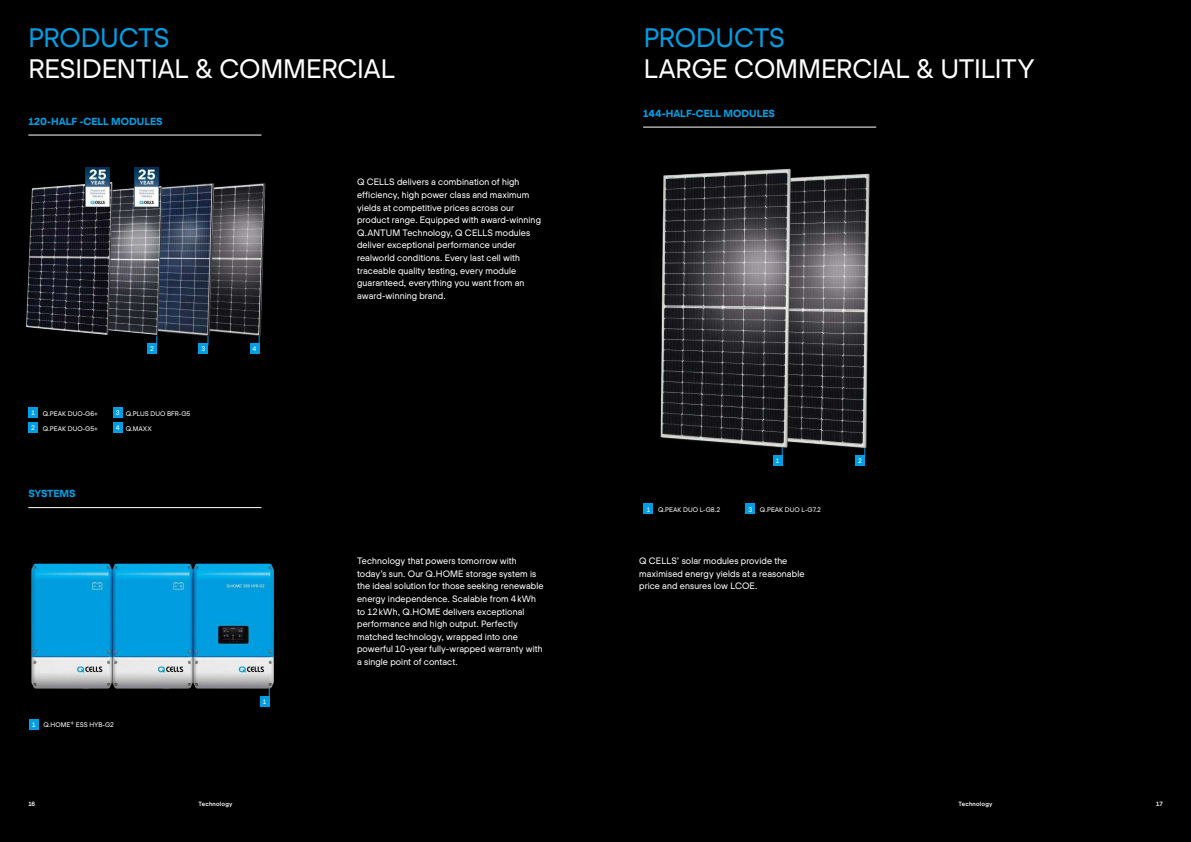
<style>
.page{position:relative;width:1191px;height:842px;background:#000}
.page>*{position:absolute;margin:0;border:0;box-sizing:border-box;transform-origin:0 0}
.t1{font:26px "Actual R";letter-spacing:-.01em;color:#fff}
.t2{font:26px "Actual R";letter-spacing:-.015em;color:#009fe3}
.t3{font:10px "Actual B";color:#009fe3}
.t4{font:9px/12.6px "Actual R";letter-spacing:.01em;color:#fff}
.t5{font:6.5px "Actual R";color:#fff}
.t6{font:6px "Actual M";letter-spacing:.025em;color:#fff}
</style>
<div class="page">
<img style="left:228px;top:183px;width:38px;height:156px">
<hr style="left:28px;top:135px;width:233px;height:1px;background:#fff">
<img style="left:31px;top:563px;width:243px;height:133px">
<hr style="left:28px;top:507px;width:233px;height:1px;background:#fff">
<div style="left:28px;top:408px;width:10px;height:10px;background:#009fe3"></div>
<div style="left:28px;top:407px;width:10px;height:10px;background:#009fe3"></div>
<div style="left:28px;top:423px;width:10px;height:10px;background:#009fe3"></div>
<div style="left:28px;top:422px;width:10px;height:10px;background:#009fe3"></div>
<div style="left:113px;top:408px;width:10px;height:10px;background:#009fe3"></div>
<div style="left:113px;top:407px;width:10px;height:10px;background:#009fe3"></div>
<div style="left:198px;top:344px;width:10px;height:10px;background:#009fe3"></div>
<div style="left:198px;top:343px;width:10px;height:10px;background:#009fe3"></div>
<div style="left:147px;top:344px;width:10px;height:10px;background:#009fe3"></div>
<div style="left:147px;top:343px;width:10px;height:10px;background:#009fe3"></div>
<div style="left:260px;top:697px;width:9px;height:9px;background:#009fe3"></div>
<div style="left:260px;top:696px;width:9px;height:9px;background:#009fe3"></div>
<img style="left:115px;top:176px;width:113px;height:163px">
<img style="left:109px;top:186px;width:51px;height:5px">
<img style="left:48px;top:182px;width:62px;height:5px">
<img style="left:135px;top:168px;width:23px;height:39px">
<img style="left:86px;top:168px;width:23px;height:39px">
<div style="left:250px;top:344px;width:9px;height:10px;background:#009fe3"></div>
<div style="left:250px;top:343px;width:9px;height:10px;background:#009fe3"></div>
<div style="left:113px;top:423px;width:10px;height:10px;background:#009fe3"></div>
<div style="left:113px;top:422px;width:10px;height:10px;background:#009fe3"></div>
<div style="left:855px;top:456px;width:10px;height:9px;background:#009fe3"></div>
<div style="left:772px;top:456px;width:10px;height:9px;background:#009fe3"></div>
<div style="left:643px;top:505px;width:10px;height:9px;background:#009fe3"></div>
<div style="left:643px;top:504px;width:10px;height:9px;background:#009fe3"></div>
<div style="left:745px;top:505px;width:10px;height:9px;background:#009fe3"></div>
<div style="left:745px;top:504px;width:10px;height:9px;background:#009fe3"></div>
<hr style="left:643px;top:127px;width:233px;height:1px;background:#fff">
<img style="left:832px;top:173px;width:38px;height:283px">
<img style="left:660px;top:168px;width:172px;height:288px">
<div style="left:29px;top:720px;width:10px;height:9px;background:#009fe3"></div>
<div style="left:29px;top:719px;width:10px;height:9px;background:#009fe3"></div>
<h1 class="t2" style="left:28px;top:23px;width:143px">PRODUCTS</h1>
<h1 class="t1" style="left:28px;top:54px;width:368px">RESIDENTIAL &amp; COMMERCIAL</h1>
<p class="t3" style="left:28px;top:115px;width:136px">120-HALF -CELL MODULES</p>
<p class="t5" style="left:150px;top:345px;width:5px">2</p>
<p class="t5" style="left:201px;top:345px;width:5px">3</p>
<p class="t5" style="left:31px;top:410px;width:68px">1 Q.PEAK DUO-G6+</p>
<p class="t5" style="left:31px;top:425px;width:68px">2 Q.PEAK DUO-G5+</p>
<p class="t5" style="left:116px;top:410px;width:76px">3 Q.PLUS DUO BFR-G5</p>
<p class="t5" style="left:116px;top:425px;width:37px">4 Q.MAXX</p>
<p class="t3" style="left:28px;top:487px;width:49px">SYSTEMS</p>
<p class="t5" style="left:252px;top:345px;width:5px">4</p>
<p class="t5" style="left:32px;top:721px;width:83px">1 Q.HOME+ ESS HYB-G2</p>
<p class="t5" style="left:263px;top:698px;width:5px">1</p>
<p class="t4" style="left:357px;top:176px;width:185px">Q CELLS delivers a combination of high efficiency, high power class and maximum yields at competitive prices across our product range. Equipped with award-winning Q.ANTUM Technology, Q CELLS modules deliver exceptional performance under realworld conditions. Every last cell with traceable quality testing, every module guaranteed, everything you want from an award-winning brand.</p>
<p class="t4" style="left:357px;top:555px;width:188px">Technology that powers tomorrow with today’s sun. Our Q.HOME storage system is the ideal solution for those seeking renewable energy independence. Scalable from 4kWh to 12kWh, Q.HOME delivers exceptional performance and high output. Perfectly matched technology, wrapped into one powerful 10-year fully-wrapped warranty with a single point of contact.</p>
<h1 class="t2" style="left:643px;top:23px;width:143px">PRODUCTS</h1>
<h1 class="t1" style="left:643px;top:54px;width:392px">LARGE COMMERCIAL &amp; UTILITY</h1>
<p class="t3" style="left:643px;top:107px;width:133px">144-HALF-CELL MODULES</p>
<p class="t5" style="left:776px;top:457px;width:5px">1</p>
<p class="t5" style="left:858px;top:457px;width:5px">2</p>
<p class="t5" style="left:647px;top:506px;width:75px">1 Q.PEAK DUO L-G8.2</p>
<p class="t5" style="left:748px;top:506px;width:74px">3 Q.PEAK DUO L-G7.2</p>
<p class="t4" style="left:639px;top:555px;width:167px">Q CELLS’ solar modules provide the maximised energy yields at a reasonable price and ensures low LCOE.</p>
<p class="t6" style="left:28px;top:801px;width:8px">16</p>
<p class="t6" style="left:198px;top:801px;width:35px">Technology</p>
<p class="t6" style="left:958px;top:801px;width:35px">Technology</p>
<p class="t6" style="left:1156px;top:801px;width:8px">17</p>
</div>
